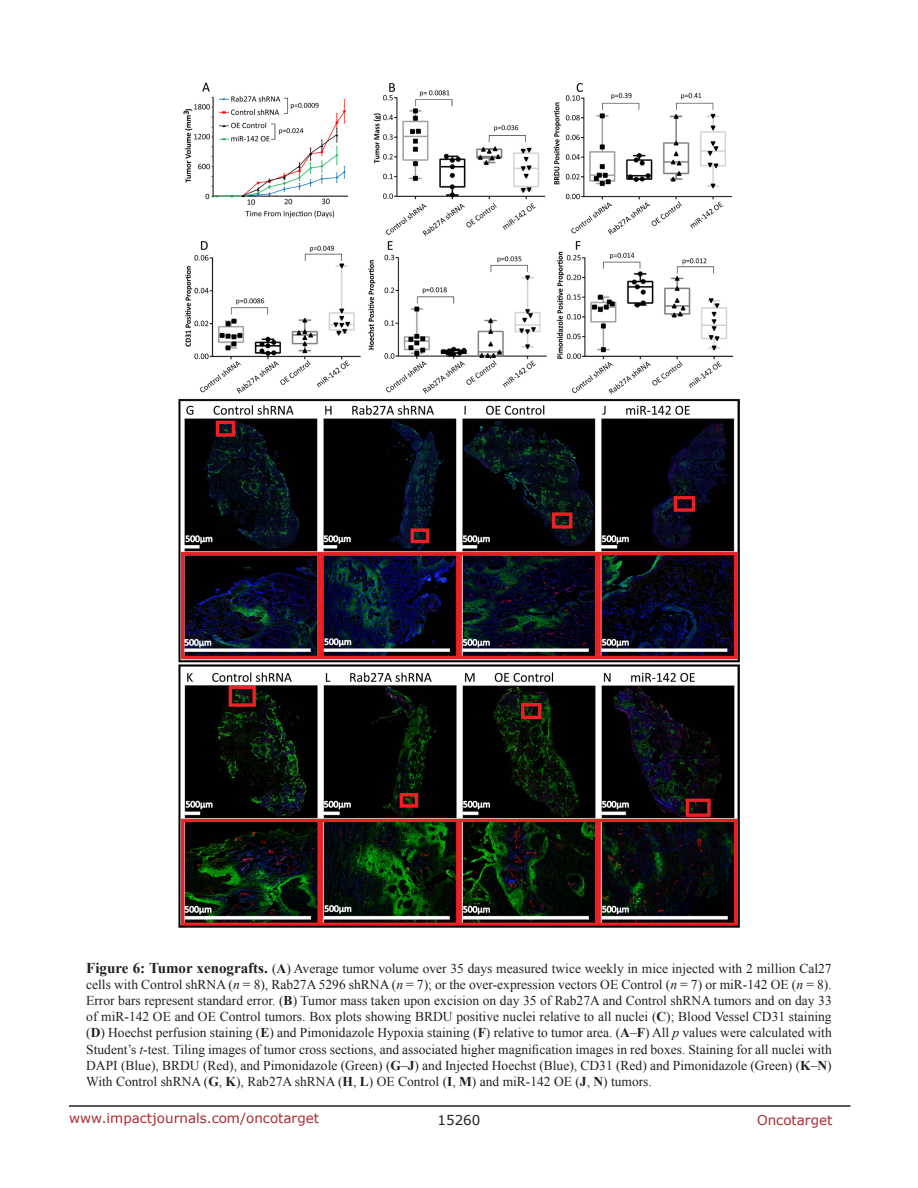
<style>
.page{position:relative;width:918px;height:1188px;background:#fff}
.page>*{position:absolute;margin:0;border:0;box-sizing:border-box;transform-origin:0 0}
.FigureText{font:13.5px/16.2px "Times New Roman";color:#231f20;text-align:justify}
.t1{font:13.5px "Verdana";color:#ac2b31}
.t2{font:13.5px "Verdana";color:#231f20}
.s1{font-weight:700;font-size:15px}
.s2{font-weight:700}
.s3{font-style:italic}
</style>
<div class="page">
<hr style="left:69px;top:1105px;width:781px;height:2px;background:#231f20">
<img style="left:178px;top:82px;width:562px;height:845px">
<p class="FigureText" style="left:86px;top:960px;width:747px"><span class="s1">Figure 6: Tumor xenografts.</span> (<span class="s2">A</span>) Average tumor volume over 35 days measured twice weekly in mice injected with 2 million Cal27 cells with Control shRNA (<span class="s3">n</span> = 8), Rab27A 5296 shRNA (<span class="s3">n</span> = 7); or the over-expression vectors OE Control (<span class="s3">n</span> = 7) or miR-142 OE (<span class="s3">n</span> = 8).<br>Error bars represent standard error. (<span class="s2">B</span>) Tumor mass taken upon excision on day 35 of Rab27A and Control shRNA tumors and on day 33 of miR-142 OE and OE Control tumors. Box plots showing BRDU positive nuclei relative to all nuclei (<span class="s2">C</span>); Blood Vessel CD31 staining (<span class="s2">D</span>) Hoechst perfusion staining (<span class="s2">E</span>) and Pimonidazole Hypoxia staining (<span class="s2">F</span>) relative to tumor area. (<span class="s2">A</span>–<span class="s2">F</span>) All <span class="s3">p</span> values were calculated with Student’s <span class="s3">t</span>-test. Tiling images of tumor cross sections, and associated higher magnification images in red boxes. Staining for all nuclei with DAPI (Blue), BRDU (Red), and Pimonidazole (Green) (<span class="s2">G</span>–<span class="s2">J</span>) and Injected Hoechst (Blue), CD31 (Red) and Pimonidazole (Green) (<span class="s2">K</span>–<span class="s2">N</span>)<br>With Control shRNA (<span class="s2">G</span>, <span class="s2">K</span>), Rab27A shRNA (<span class="s2">H</span>, <span class="s2">L</span>) OE Control (<span class="s2">I</span>, <span class="s2">M</span>) and miR-142 OE (<span class="s2">J</span>, <span class="s2">N</span>) tumors.</p>
<p class="t1" style="left:69px;top:1109px;width:252px">www.impactjournals.com/oncotarget</p>
<p class="t2" style="left:438px;top:1111px;width:44px">15260</p>
<p class="t1" style="left:757px;top:1111px;width:77px">Oncotarget</p>
</div>
